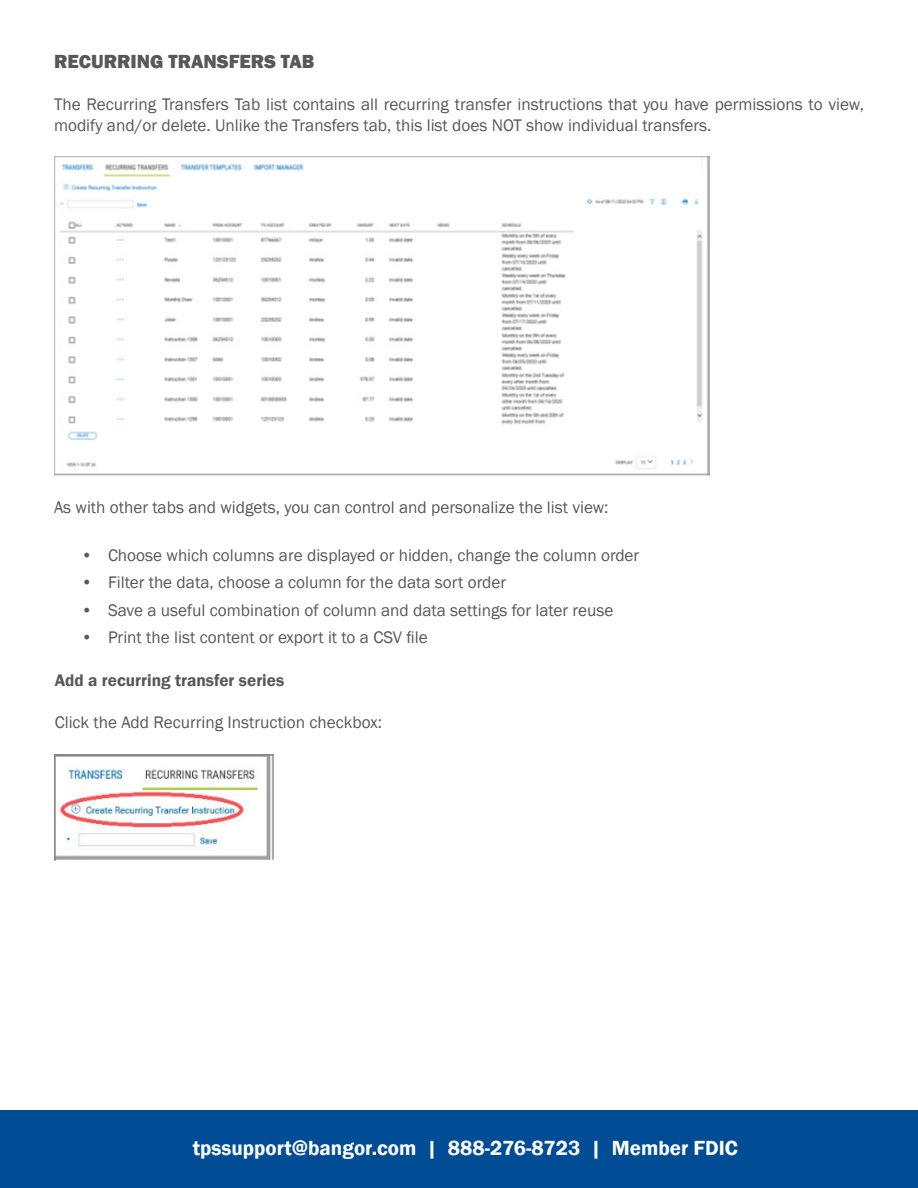
<style>
.page{position:relative;width:918px;height:1188px;background:#fff}
.page>*{position:absolute;margin:0;border:0;box-sizing:border-box;transform-origin:0 0}
.t1{font:600 21px "Franklin Gothic";color:#fff}
.t2{font:800 19.5px "Franklin Gothic";color:#57585a}
.t3{font:17.25px/20.7px "Franklin Gothic";color:#57585a}
.t4{font:600 17.25px "Franklin Gothic";color:#57585a}
</style>
<div class="page">
<img style="left:54px;top:157px;width:656px;height:318px">
<div style="left:0;top:1111px;width:918px;height:77px;background:#014d95"></div>
<img style="left:54px;top:754px;width:219px;height:106px">
<p class="t2" style="left:54px;top:48px;width:262px">RECURRING TRANSFERS TAB</p>
<p class="t3" style="left:54px;top:94px;width:812px">The Recurring Transfers Tab list contains all recurring transfer instructions that you have permissions to view, modify and/or delete. Unlike the Transfers tab, this list does NOT show individual transfers.</p>
<p class="t3" style="left:54px;top:497px;width:556px">As with other tabs and widgets, you can control and personalize the list view:</p>
<p class="t3" style="left:81px;top:545px;width:560px">• Choose which columns are displayed or hidden, change the column order</p>
<p class="t3" style="left:81px;top:573px;width:427px">• Filter the data, choose a column for the data sort order</p>
<p class="t3" style="left:81px;top:600px;width:534px">• Save a useful combination of column and data settings for later reuse</p>
<p class="t3" style="left:81px;top:628px;width:348px">• Print the list content or export it to a CSV file</p>
<p class="t4" style="left:55px;top:669px;width:231px">Add a recurring transfer series</p>
<p class="t3" style="left:55px;top:712px;width:329px">Click the Add Recurring Instruction checkbox:</p>
<p class="t1" style="left:193px;top:1135px;width:547px">tpssupport@bangor.com | 888-276-8723 | Member FDIC</p>
</div>
